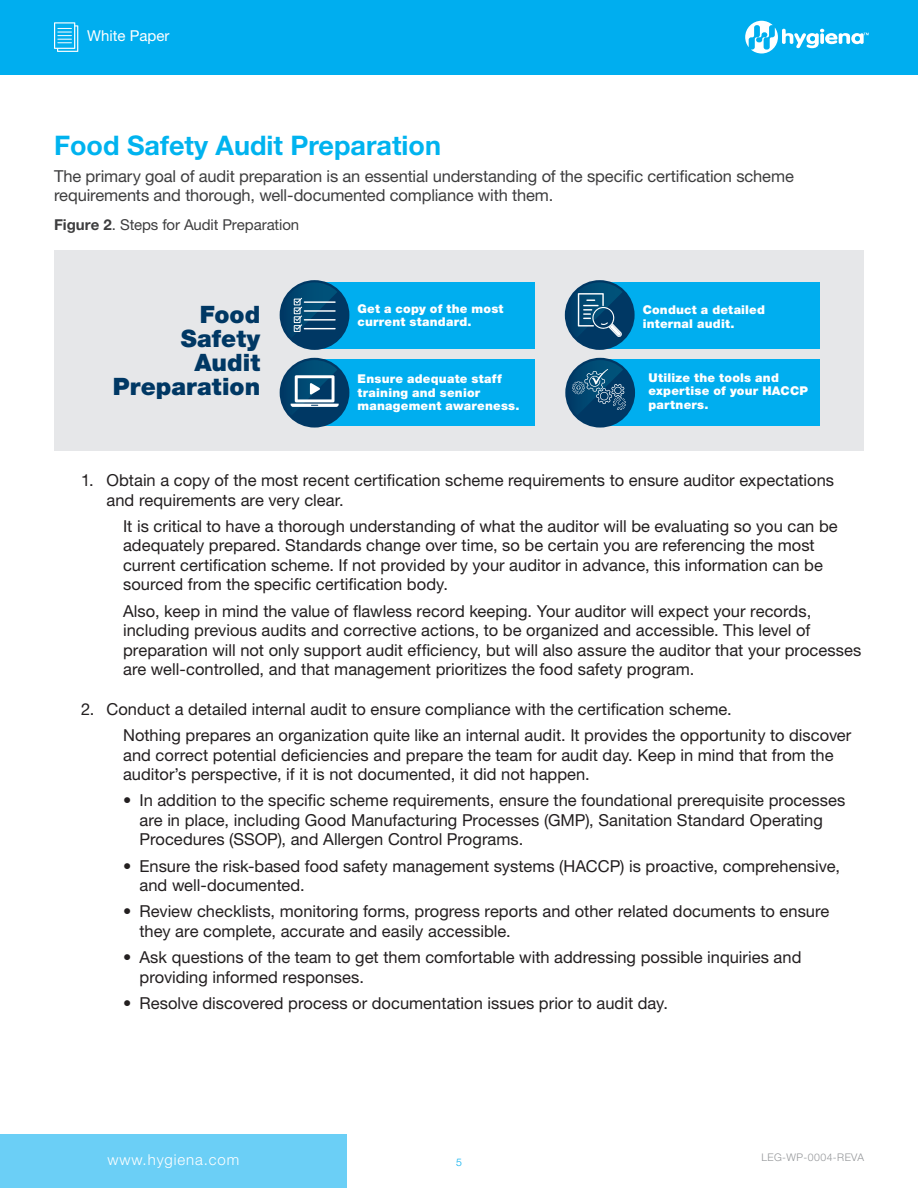
<style>
.page{position:relative;width:918px;height:1188px;background:#fff}
.page>*{position:absolute;margin:0;border:0;box-sizing:border-box;transform-origin:0 0}
.Subheads{font:700 27px "Helvetica Neue LT Pro";color:#00b3ef}
.grahic_copy{font:900 24px/24px "Helvetica Neue LT Pro";color:#003864;text-align:right}
.Bullet_copy{font:16.5px/19.5px "Helvetica Neue LT Pro";color:#231f20}
.Body_Copy{font:16.5px/19.5px "Helvetica Neue LT Pro";letter-spacing:-.01em;color:#3e3e3f}
.Table_Figure_-_Capti{font:15px "Helvetica Neue LT Pro";letter-spacing:-.005em;color:#3e3e3f}
.t1{font:300 15px "Helvetica Neue LT Pro";letter-spacing:.06em;color:#fff}
.t2{font:15px "Helvetica Neue LT Pro";color:#fff}
.grahic_copy-2{font:900 12.15px/13.4px "Helvetica Neue LT Pro";letter-spacing:.02em;color:#fff}
.t3{font:300 10.5px "Helvetica Neue LT Pro";letter-spacing:.04em;color:#939598}
.t4{font:300 10.5px "Helvetica Neue LT Pro";color:#00aeef}
.s1{font-weight:700}
</style>
<div class="page">
<div style="left:54px;top:250px;width:810px;height:200px;background:#e6e7e9"></div>
<div style="left:316px;top:282px;width:219px;height:67px;background:#00aeef"></div>
<div style="left:280px;top:280px;width:69px;height:70px;background:#003864;border-radius:50%"></div>
<svg style="left:279px;top:282px;width:58px;height:56px"></svg>
<div style="left:294px;top:325px;width:6px;height:7px;border:1px solid #fff"></div>
<hr style="left:304px;top:328px;width:31px;height:1px;background:#fff">
<div style="left:601px;top:359px;width:219px;height:67px;background:#00aeef"></div>
<div style="left:565px;top:358px;width:70px;height:70px;background:#003864;border-radius:50%"></div>
<svg style="left:565px;top:360px;width:61px;height:56px"></svg>
<div style="left:601px;top:282px;width:219px;height:67px;background:#00aeef"></div>
<div style="left:565px;top:280px;width:70px;height:70px;background:#003864;border-radius:50%"></div>
<svg style="left:564px;top:282px;width:59px;height:56px"></svg>
<div style="left:316px;top:359px;width:219px;height:67px;background:#00aeef"></div>
<div style="left:280px;top:358px;width:69px;height:70px;background:#003864;border-radius:50%"></div>
<svg style="left:279px;top:360px;width:60px;height:56px"></svg>
<div style="left:0;top:0;width:918px;height:74px;background:#00aeef"></div>
<svg style="left:745px;top:21px;width:124px;height:33px"></svg>
<svg style="left:54px;top:22px;width:24px;height:30px"></svg>
<div style="left:0;top:1134px;width:347px;height:54px;background:#6bcff6"></div>
<p class="t2" style="left:87px;top:27px;width:84px">White Paper</p>
<p class="Subheads" style="left:54px;top:129px;width:389px">Food Safety Audit Preparation</p>
<p class="Body_Copy" style="left:54px;top:166px;width:741px">The primary goal of audit preparation is an essential understanding of the specific certification scheme requirements and thorough, well-documented compliance with them.</p>
<p class="Table_Figure_-_Capti" style="left:54px;top:215px;width:247px"><span class="s1">Figure 2</span>. Steps for Audit Preparation</p>
<p class="grahic_copy" style="left:113px;top:302px;width:149px">Food<br>Safety<br>Audit<br>Preparation</p>
<p class="grahic_copy-2" style="left:358px;top:301px;width:148px">Get a copy of the most current standard.</p>
<p class="grahic_copy-2" style="left:358px;top:372px;width:164px">Ensure adequate staff training and senior management awareness.</p>
<p class="grahic_copy-2" style="left:643px;top:303px;width:124px">Conduct a detailed internal audit.</p>
<p class="grahic_copy-2" style="left:649px;top:371px;width:161px">Utilize the tools and expertise of your HACCP partners.</p>
<p class="Bullet_copy" style="left:106px;top:470px;width:729px;text-indent:-26px">1. Obtain a copy of the most recent certification scheme requirements to ensure auditor expectations and requirements are very clear.</p>
<p class="Bullet_copy" style="left:123px;top:516px;width:716px">It is critical to have a thorough understanding of what the auditor will be evaluating so you can be adequately prepared. Standards change over time, so be certain you are referencing the most current certification scheme. If not provided by your auditor in advance, this information can be sourced from the specific certification body.</p>
<p class="Bullet_copy" style="left:123px;top:601px;width:740px">Also, keep in mind the value of flawless record keeping. Your auditor will expect your records, including previous audits and corrective actions, to be organized and accessible. This level of preparation will not only support audit efficiency, but will also assure the auditor that your processes are well-controlled, and that management prioritizes the food safety program.</p>
<p class="Bullet_copy" style="left:81px;top:699px;width:652px">2. Conduct a detailed internal audit to ensure compliance with the certification scheme.</p>
<p class="Bullet_copy" style="left:123px;top:725px;width:730px">Nothing prepares an organization quite like an internal audit. It provides the opportunity to discover and correct potential deficiencies and prepare the team for audit day. Keep in mind that from the auditor’s perspective, if it is not documented, it did not happen.</p>
<p class="Bullet_copy" style="left:140px;top:790px;width:707px;text-indent:-16px">• In addition to the specific scheme requirements, ensure the foundational prerequisite processes are in place, including Good Manufacturing Processes (GMP), Sanitation Standard Operating<br>Procedures (SSOP), and Allergen Control Programs.</p>
<p class="Bullet_copy" style="left:140px;top:856px;width:702px;text-indent:-16px">• Ensure the risk-based food safety management systems (HACCP) is proactive, comprehensive, and well-documented.</p>
<p class="Bullet_copy" style="left:140px;top:901px;width:691px;text-indent:-16px">• Review checklists, monitoring forms, progress reports and other related documents to ensure they are complete, accurate and easily accessible.</p>
<p class="Bullet_copy" style="left:140px;top:947px;width:664px;text-indent:-16px">• Ask questions of the team to get them comfortable with addressing possible inquiries and providing informed responses.</p>
<p class="Bullet_copy" style="left:123px;top:993px;width:546px">• Resolve discovered process or documentation issues prior to audit day.</p>
<p class="t1" style="left:107px;top:1150px;width:133px">www.hygiena.com</p>
<p class="t4" style="left:456px;top:1156px;width:7px">5</p>
<p class="t3" style="left:761px;top:1151px;width:104px">LEG-WP-0004-REVA</p>
</div>
